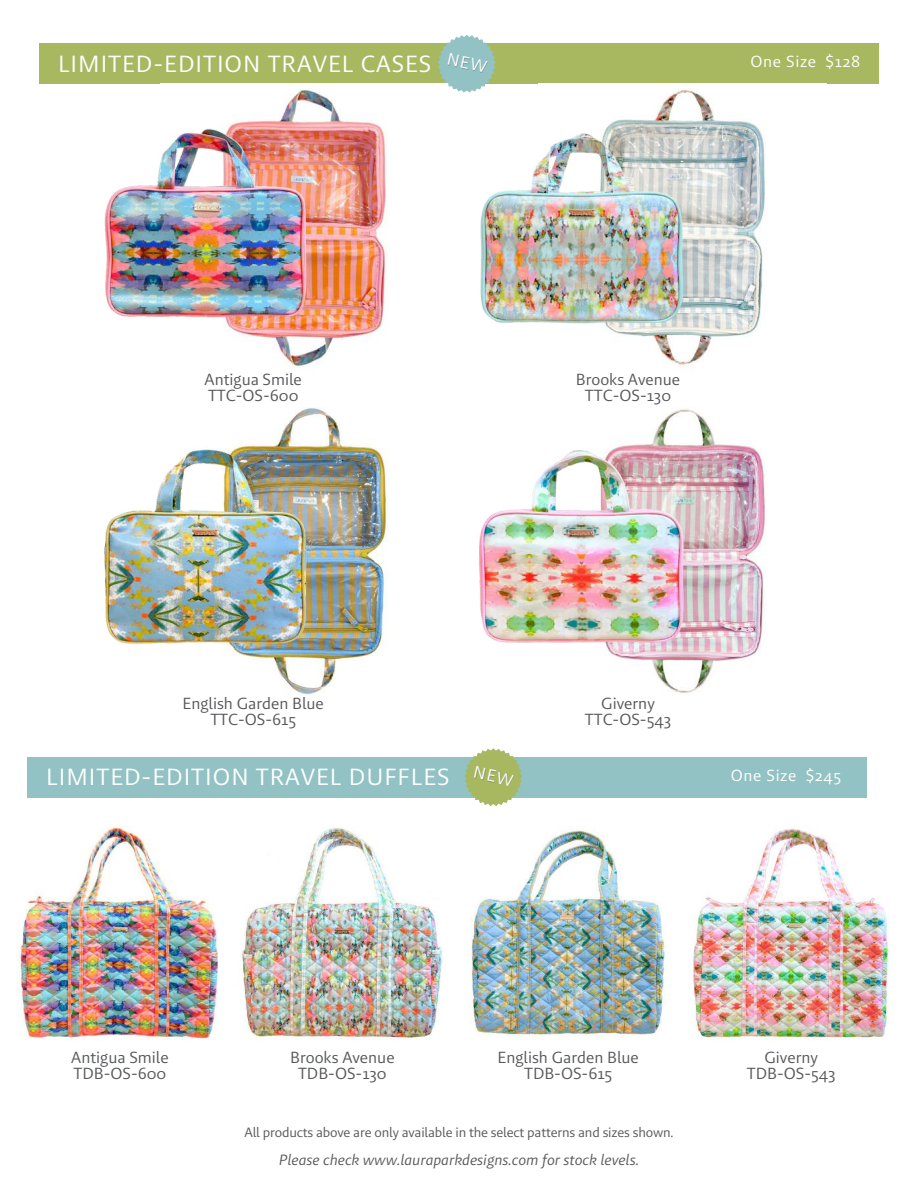
<style>
.page{position:relative;width:918px;height:1188px;background:#fff}
.page>*{position:absolute;margin:0;border:0;box-sizing:border-box;transform-origin:0 0}
.t1{font:24px "Brando Sans";letter-spacing:.04em;color:#fff}
.t2{font:16.5px/15.8px "Brando Sans";color:#58595b;text-align:center}
.t3{font:16.5px "Brando Sans";letter-spacing:.04em;color:#fff}
.t4{font:italic 15.3px "Brando Sans";color:#58595b}
.t5{font:13.8px "Brando Sans";letter-spacing:-.01em;color:#58595b}
</style>
<div class="page">
<div style="left:39px;top:43px;width:840px;height:41px;background:#a7b861"></div>
<div style="left:27px;top:757px;width:840px;height:41px;background:#92c2c4"></div>
<img style="left:355px;top:120px;width:31px;height:217px">
<img style="left:104px;top:83px;width:251px;height:284px">
<img style="left:731px;top:121px;width:35px;height:216px">
<img style="left:432px;top:83px;width:299px;height:283px">
<img style="left:355px;top:444px;width:33px;height:218px">
<img style="left:104px;top:407px;width:251px;height:288px">
<img style="left:731px;top:443px;width:34px;height:217px">
<img style="left:478px;top:409px;width:253px;height:285px">
<img style="left:17px;top:826px;width:201px;height:214px">
<img style="left:241px;top:827px;width:202px;height:213px">
<img style="left:470px;top:826px;width:197px;height:214px">
<img style="left:693px;top:828px;width:197px;height:212px">
<svg style="left:438px;top:35px;width:58px;height:58px"></svg>
<svg style="left:464px;top:748px;width:58px;height:58px"></svg>
<h1 class="t1" style="left:58px;top:53px;width:375px">LIMITED-EDITION TRAVEL CASES</h1>
<p class="t3" style="left:751px;top:54px;width:111px">One Size $128</p>
<p class="t2" style="left:205px;top:373px;width:99px;text-align:left">Antigua Smile<br>TTC-OS-600</p>
<p class="t2" style="left:576px;top:373px;width:106px">Brooks Avenue<br>TTC-OS-130</p>
<p class="t2" style="left:183px;top:696px;width:143px">English Garden Blue<br>TTC-OS-615</p>
<p class="t2" style="left:585px;top:696px;width:88px">Giverny<br>TTC-OS-543</p>
<h1 class="t1" style="left:46px;top:767px;width:405px">LIMITED-EDITION TRAVEL DUFFLES</h1>
<p class="t3" style="left:731px;top:768px;width:112px">One Size $245</p>
<p class="t2" style="left:71px;top:1051px;width:99px;text-align:left">Antigua Smile<br>TDB-OS-600</p>
<p class="t2" style="left:290px;top:1051px;width:106px">Brooks Avenue<br>TDB-OS-130</p>
<p class="t2" style="left:498px;top:1051px;width:143px">English Garden Blue<br>TDB-OS-615</p>
<p class="t2" style="left:747px;top:1051px;width:90px">Giverny<br>TDB-OS-543</p>
<p class="t5" style="left:244px;top:1126px;width:431px">All products above are only available in the select patterns and sizes shown.</p>
<p class="t4" style="left:279px;top:1153px;width:362px">Please check www.lauraparkdesigns.com for stock levels.</p>
</div>
